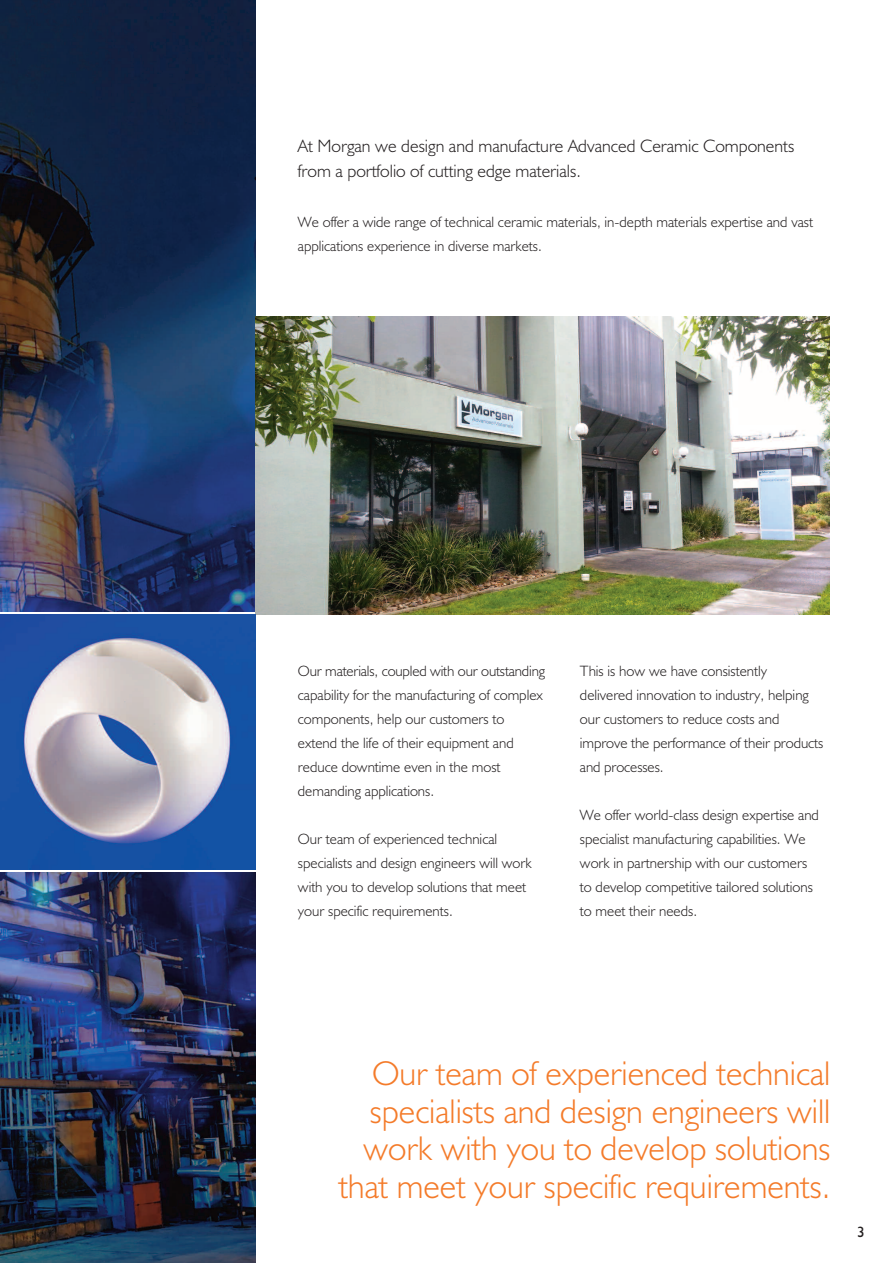
<style>
.page{position:relative;width:893px;height:1263px;background:#fff}
.page>*{position:absolute;margin:0;border:0;box-sizing:border-box;transform-origin:0 0}
.t1{font:300 34.5px/37.5px "Humanist 521 BT";color:#f47b2a;text-align:right}
.t2{font:300 18px/25.5px "Humanist 521 BT";color:#231f20}
.t3{font:300 15px/24px "Humanist 521 BT";color:#231f20}
.t4{font:15px "Humanist 521 BT";color:#231f20}
</style>
<div class="page">
<img style="left:0;top:0;width:255px;height:1263px">
<div style="left:0;top:612px;width:296px;height:260px;background:#fff"></div>
<img style="left:255px;top:317px;width:574px;height:297px">
<img style="left:0;top:614px;width:255px;height:256px">
<p class="t2" style="left:298px;top:133px;width:498px">At Morgan we design and manufacture Advanced Ceramic Components from a portfolio of cutting edge materials.</p>
<p class="t3" style="left:298px;top:209px;width:517px">We offer a wide range of technical ceramic materials, in-depth materials expertise and vast applications experience in diverse markets.</p>
<p class="t3" style="left:298px;top:659px;width:249px">Our materials, coupled with our outstanding capability for the manufacturing of complex components, help our customers to extend the life of their equipment and reduce downtime even in the most demanding applications.</p>
<p class="t3" style="left:298px;top:827px;width:235px">Our team of experienced technical specialists and design engineers will work with you to develop solutions that meet your specific requirements.</p>
<p class="t3" style="left:580px;top:659px;width:245px">This is how we have consistently delivered innovation to industry, helping our customers to reduce costs and improve the performance of their products and processes.</p>
<p class="t3" style="left:580px;top:803px;width:241px">We offer world-class design expertise and specialist manufacturing capabilities. We work in partnership with our customers to develop competitive tailored solutions to meet their needs.</p>
<h1 class="t1" style="left:339px;top:1054px;width:493px">Our team of experienced technical specialists and design engineers will work with you to develop solutions that meet your specific requirements.</h1>
<p class="t4" style="left:857px;top:1222px;width:9px">3</p>
</div>
